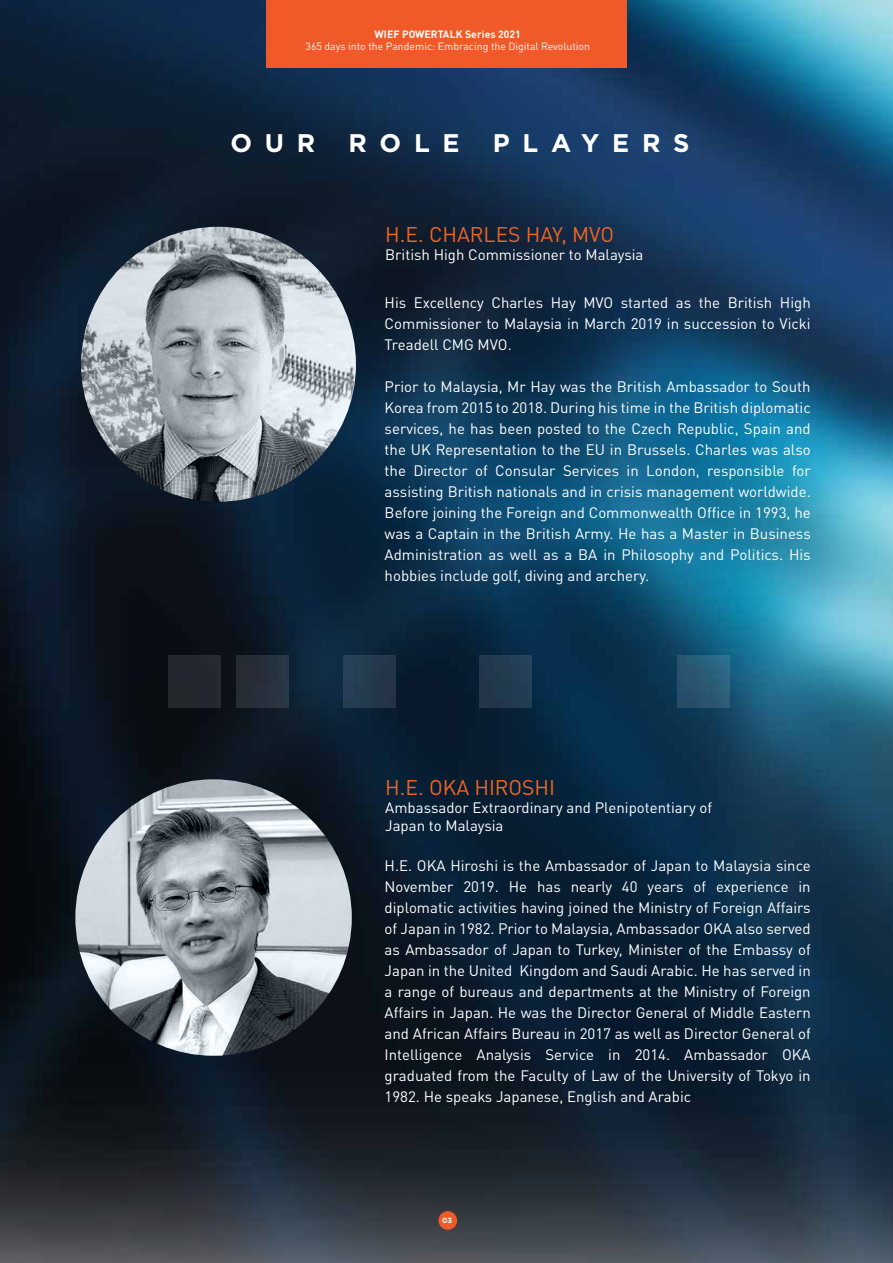
<style>
.page{position:relative;width:893px;height:1263px;background:#fff}
.page>*{position:absolute;margin:0;border:0;box-sizing:border-box;transform-origin:0 0}
.t1{font:700 25.5px "Gotham";letter-spacing:.5em;color:#fff}
.t2{font:21px "DIN Pro";color:#f16522}
.t3{font:15px/21px "DIN Pro";color:#fff;text-align:justify}
.t4{font:10.5px "DIN Pro";color:#fff}
.t5{font:700 10.5px "DIN Pro";color:#fff}
.t6{font:700 7.5px "Gotham";color:#fff}
</style>
<div class="page">
<img style="left:0;top:0;width:893px;height:1263px">
<div style="left:267px;top:0;width:360px;height:67px;background:#f05a28"></div>
<div style="left:438px;top:1211px;width:19px;height:19px;background:#f05a28;border-radius:50%"></div>
<div style="left:168px;top:656px;width:52px;height:52px;background:#24272f"></div>
<div style="left:236px;top:656px;width:52px;height:52px;background:#272e3a"></div>
<div style="left:343px;top:656px;width:53px;height:52px;background:#243b4d"></div>
<div style="left:480px;top:656px;width:52px;height:52px;background:linear-gradient(to right,#233446,#214058)"></div>
<div style="left:678px;top:656px;width:52px;height:52px;background:linear-gradient(to right,#264d68,#2e6581)"></div>
<img style="left:81px;top:227px;width:275px;height:275px;border-radius:137px">
<img style="left:75px;top:779px;width:277px;height:277px;border-radius:138px">
<p class="t5" style="left:375px;top:25px;width:148px">WIEF POWERTALK Series 2021</p>
<p class="t4" style="left:305px;top:38px;width:286px">365 days into the Pandemic: Embracing the Digital Revolution</p>
<h1 class="t1" style="left:230px;top:126px;width:86px">OUR</h1>
<h1 class="t1" style="left:348px;top:126px;width:113px">ROLE</h1>
<h1 class="t1" style="left:493px;top:126px;width:198px">PLAYERS</h1>
<h2 class="t2" style="left:385px;top:218px;width:230px">H.E. CHARLES HAY, MVO</h2>
<p class="t3" style="left:385px;top:242px;width:260px">British High Commissioner to Malaysia</p>
<p class="t3" style="left:385px;top:290px;width:428px">His Excellency Charles Hay MVO started as the British High Commissioner to Malaysia in March 2019 in succession to Vicki Treadell CMG MVO.</p>
<p class="t3" style="left:385px;top:374px;width:428px">Prior to Malaysia, Mr Hay was the British Ambassador to South Korea from 2015 to 2018. During his time in the British diplomatic services, he has been posted to the Czech Republic, Spain and the UK Representation to the EU in Brussels. Charles was also the Director of Consular Services in London, responsible for assisting British nationals and in crisis management worldwide.<br>Before joining the Foreign and Commonwealth Office in 1993, he was a Captain in the British Army. He has a Master in Business Administration as well as a BA in Philosophy and Politics. His hobbies include golf, diving and archery.</p>
<h2 class="t2" style="left:385px;top:770px;width:171px">H.E. OKA HIROSHI</h2>
<p class="t3" style="left:385px;top:797px;width:328px;line-height:18px">Ambassador Extraordinary and Plenipotentiary of<br>Japan to Malaysia</p>
<p class="t3" style="left:385px;top:854px;width:428px">H.E. OKA Hiroshi is the Ambassador of Japan to Malaysia since November 2019. He has nearly 40 years of experience in diplomatic activities having joined the Ministry of Foreign Affairs of Japan in 1982. Prior to Malaysia, Ambassador OKA also served as Ambassador of Japan to Turkey, Minister of the Embassy of Japan in the United Kingdom and Saudi Arabic. He has served in a range of bureaus and departments at the Ministry of Foreign Affairs in Japan. He was the Director General of Middle Eastern and African Affairs Bureau in 2017 as well as Director General of Intelligence Analysis Service in 2014. Ambassador OKA graduated from the Faculty of Law of the University of Tokyo in 1982. He speaks Japanese, English and Arabic</p>
<p class="t6" style="left:442px;top:1215px;width:11px">03</p>
</div>
